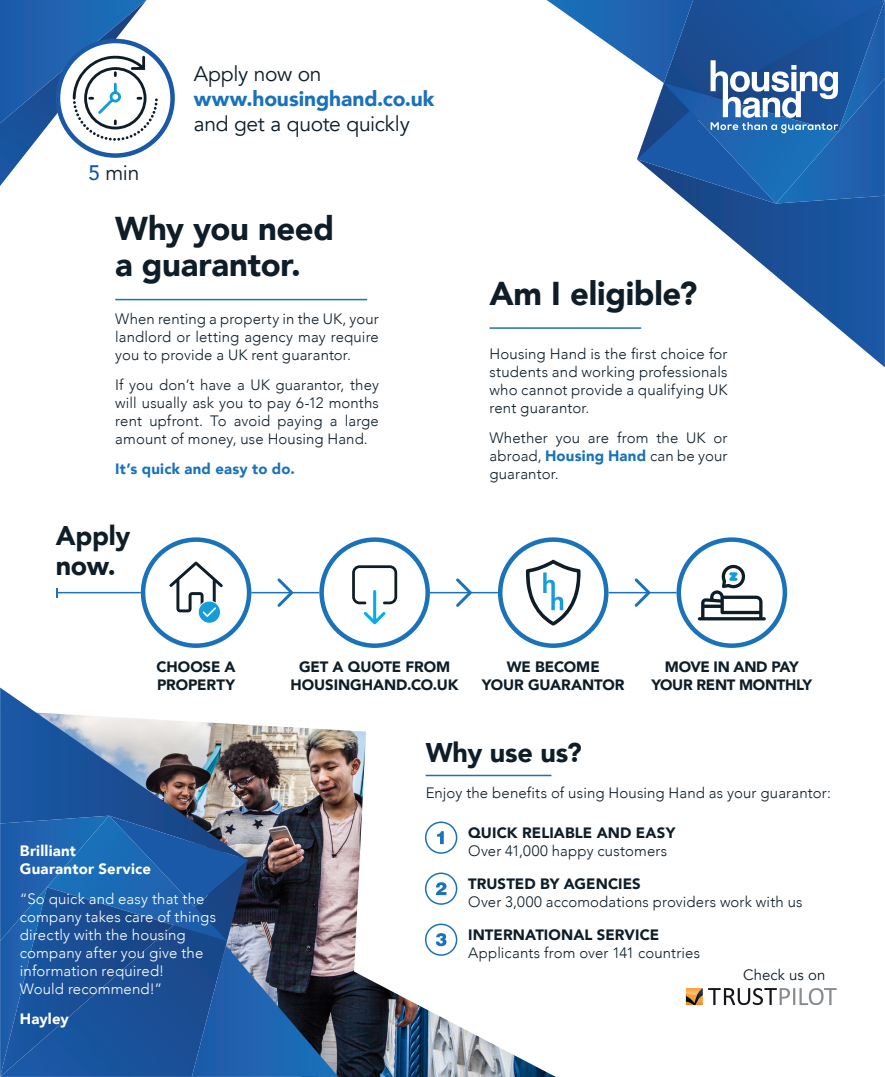
<style>
.page{position:relative;width:885px;height:1077px;background:#fff}
.page>*{position:absolute;margin:0;border:0;box-sizing:border-box;transform-origin:0 0}
.t1{font:900 33px/36px "Avenir";letter-spacing:-.01em;color:#0e1d28}
.t2{font:900 27px/30px "Avenir";letter-spacing:-.01em;color:#0e1d28}
.t3{font:21px/25.2px "Avenir";letter-spacing:-.015em;color:#0e1d28}
.t4{font:300 15px/18px "Avenir";letter-spacing:.01em;color:#0e1d28;text-align:justify}
.t5{font:300 15px/18px "Avenir";letter-spacing:.01em;color:#fff}
.t6{font:900 15px/18px "Avenir";letter-spacing:-.01em;color:#0e1d28;text-align:center}
.t7{font:900 15px/18px "Avenir";letter-spacing:.015em;color:#fff}
.t8{font:900 15px "Avenir";letter-spacing:.015em;color:#1a72ba}
.t9{font:15px "Avenir";letter-spacing:.01em;color:#0e1d28}
.s1{font-weight:500;color:#1559a6}
.s2{font-weight:900;color:#1a72ba}
.s3{font-weight:900}
</style>
<div class="page">
<img style="left:248px;top:724px;width:308px;height:353px">
<svg style="left:641px;top:204px;width:244px;height:163px"></svg>
<svg style="left:547px;top:0;width:338px;height:204px"></svg>
<hr style="left:489px;top:327px;width:152px;height:2px;background:#1a72ba">
<hr style="left:426px;top:775px;width:125px;height:1px;background:#1a72ba">
<hr style="left:115px;top:299px;width:252px;height:1px;background:#1a72ba">
<hr style="left:57px;top:592px;width:84px;height:1px;background:#1a72ba">
<svg style="left:319px;top:537px;width:111px;height:111px"></svg>
<svg style="left:141px;top:537px;width:110px;height:111px"></svg>
<svg style="left:498px;top:537px;width:111px;height:111px"></svg>
<svg style="left:677px;top:537px;width:110px;height:111px"></svg>
<hr style="left:251px;top:592px;width:68px;height:1px;background:#1a72ba">
<svg style="left:275px;top:578px;width:21px;height:29px"></svg>
<hr style="left:430px;top:592px;width:68px;height:1px;background:#1a72ba">
<svg style="left:453px;top:578px;width:22px;height:29px"></svg>
<hr style="left:609px;top:592px;width:68px;height:1px;background:#1a72ba">
<svg style="left:632px;top:578px;width:21px;height:29px"></svg>
<svg style="left:686px;top:988px;width:151px;height:17px"></svg>
<svg style="left:437px;top:831px;width:7px;height:13px"></svg>
<div style="left:425px;top:822px;width:32px;height:32px;border:2px solid #1a72ba;border-radius:50%"></div>
<svg style="left:436px;top:882px;width:11px;height:13px"></svg>
<div style="left:425px;top:873px;width:32px;height:32px;border:2px solid #1a72ba;border-radius:50%"></div>
<svg style="left:436px;top:933px;width:11px;height:13px"></svg>
<div style="left:425px;top:924px;width:32px;height:32px;border:2px solid #1a72ba;border-radius:50%"></div>
<svg style="left:0;top:0;width:175px;height:186px"></svg>
<svg style="left:0;top:688px;width:248px;height:128px"></svg>
<svg style="left:0;top:816px;width:338px;height:261px;background:#2a5791"></svg>
<p class="t3" style="left:88px;top:161px;width:52px"><span class="s1">5</span> min</p>
<p class="t3" style="left:194px;top:61px;width:242px">Apply now on <span class="s2">www.housinghand.co.uk </span>and get a quote quickly</p>
<p class="t1" style="left:115px;top:210px;width:220px">Why you need a guarantor.</p>
<p class="t4" style="left:115px;top:310px;width:265px">When renting a property in the UK, your landlord or letting agency may require you to provide a UK rent guarantor.</p>
<p class="t4" style="left:115px;top:376px;width:265px">If you don’t have a UK guarantor, they will usually ask you to pay 6-12 months rent upfront. To avoid paying a large amount of money, use Housing Hand.</p>
<p class="t8" style="left:115px;top:456px;width:181px">It’s quick and easy to do.</p>
<p class="t2" style="left:56px;top:520px;width:76px">Apply now.</p>
<p class="t1" style="left:489px;top:274px;width:209px">Am I eligible?</p>
<p class="t4" style="left:489px;top:345px;width:240px">Housing Hand is the first choice for students and working professionals who cannot provide a qualifying UK rent guarantor.</p>
<p class="t4" style="left:489px;top:429px;width:240px">Whether you are from the UK or abroad, <span class="s2">Housing Hand</span> can be your guarantor.</p>
<p class="t6" style="left:157px;top:657px;width:81px;text-align:left">CHOOSE A<br>PROPERTY</p>
<p class="t6" style="left:291px;top:657px;width:170px">GET A QUOTE FROM<br>HOUSINGHAND.CO.UK</p>
<p class="t6" style="left:482px;top:657px;width:144px">WE BECOME<br>YOUR GUARANTOR</p>
<p class="t6" style="left:651px;top:657px;width:162px">MOVE IN AND PAY<br>YOUR RENT MONTHLY</p>
<p class="t7" style="left:20px;top:842px;width:133px">Brilliant<br>Guarantor Service</p>
<p class="t5" style="left:20px;top:890px;width:198px">“So quick and easy that the company takes care of things directly with the housing company after you give the information required!<br>Would recommend!”</p>
<p class="t7" style="left:20px;top:1010px;width:50px">Hayley</p>
<p class="t2" style="left:426px;top:737px;width:158px">Why use us?</p>
<p class="t4" style="left:426px;top:784px;width:407px">Enjoy the benefits of using Housing Hand as your guarantor:</p>
<p class="t4" style="left:468px;top:824px;width:209px"><span class="s3">QUICK RELIABLE AND EASY<br></span>Over 41,000 happy customers</p>
<p class="t4" style="left:468px;top:875px;width:336px"><span class="s3">TRUSTED BY AGENCIES<br></span>Over 3,000 accomodations providers work with us</p>
<p class="t4" style="left:468px;top:926px;width:233px"><span class="s3">INTERNATIONAL SERVICE<br></span>Applicants from over 141 countries</p>
<p class="t9" style="left:743px;top:966px;width:84px">Check us on</p>
</div>
